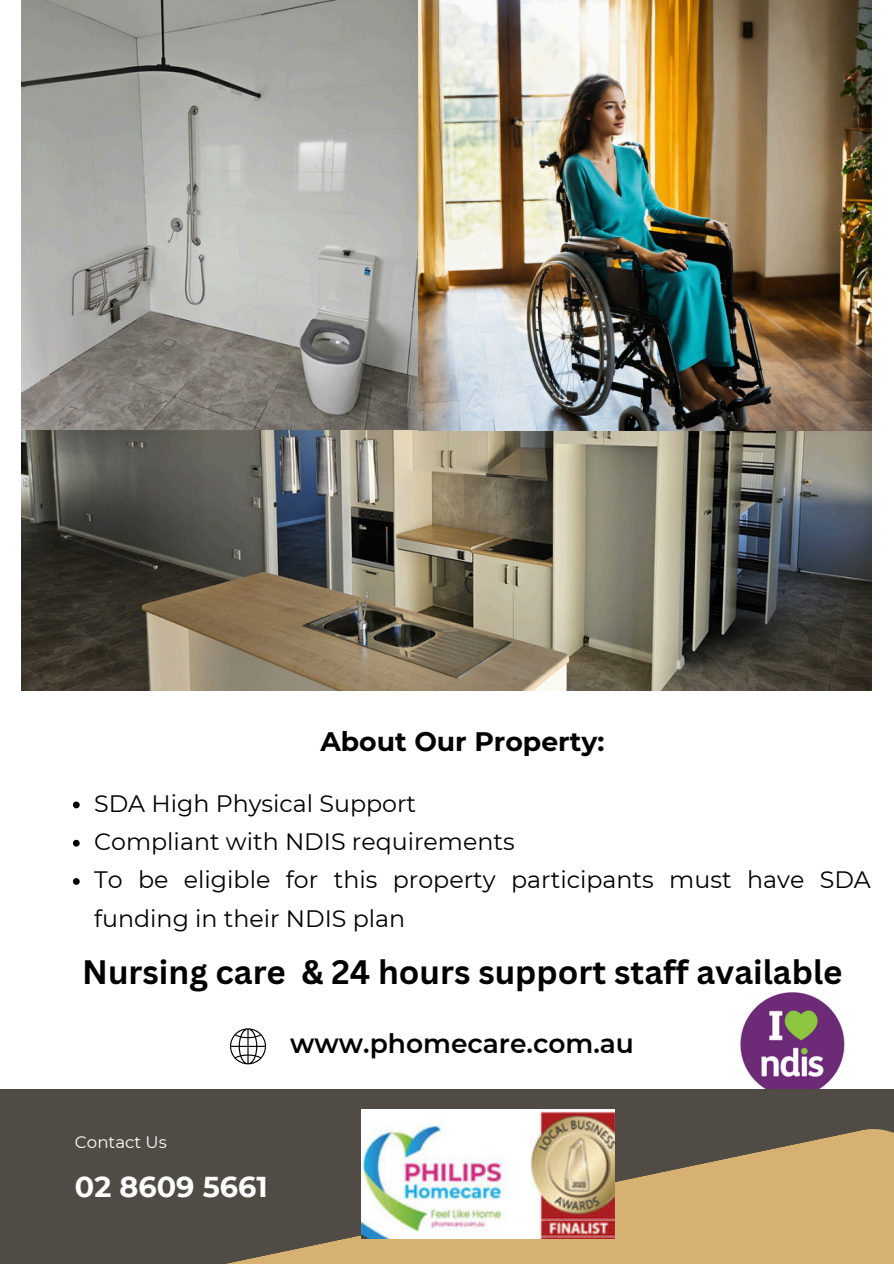
<style>
.page{position:relative;width:894px;height:1264px;background:#fff}
.page>*{position:absolute;margin:0;border:0;box-sizing:border-box;transform-origin:0 0}
.t1{font:700 33px "Canva Sans";color:#000}
.t2{font:700 28.65px "Montserrat";color:#fff}
.t3{font:700 26.7px "Montserrat";color:#000}
.t4{font:600 26.55px "Montserrat";color:#000}
.t5{font:23.7px/38.2px "Montserrat";color:#000}
.t6{font:16.65px "Montserrat";color:#fff}
</style>
<div class="page">
<img style="left:21px;top:0;width:850px;height:690px">
<div style="left:0;top:1088px;width:893px;height:175px;background:#504c45"></div>
<svg style="left:231px;top:1123px;width:662px;height:140px;fill:#d6b171"></svg>
<svg style="left:230px;top:1028px;width:36px;height:36px"></svg>
<img style="left:361px;top:1109px;width:253px;height:129px">
<img style="left:740px;top:992px;width:105px;height:96px">
<svg style="left:73px;top:801px;width:7px;height:7px"></svg>
<svg style="left:73px;top:839px;width:7px;height:7px"></svg>
<svg style="left:73px;top:878px;width:7px;height:6px"></svg>
<p class="t3" style="left:320px;top:725px;width:285px">About Our Property:</p>
<p class="t5" style="left:94px;top:784px;width:323px">SDA High Physical Support</p>
<h1 class="t5" style="left:94px;top:822px;width:422px">Compliant with NDIS requirements</h1>
<p class="t5" style="left:94px;top:860px;width:778px">To be eligible for this property participants must have SDA funding in their NDIS plan</p>
<h2 class="t1" style="left:82px;top:949px;width:761px">Nursing care &amp; 24 hours support staff available</h2>
<p class="t4" style="left:290px;top:1026px;width:345px">www.phomecare.com.au</p>
<p class="t6" style="left:75px;top:1131px;width:93px">Contact Us</p>
<h2 class="t2" style="left:75px;top:1169px;width:194px">02 8609 5661</h2>
</div>
